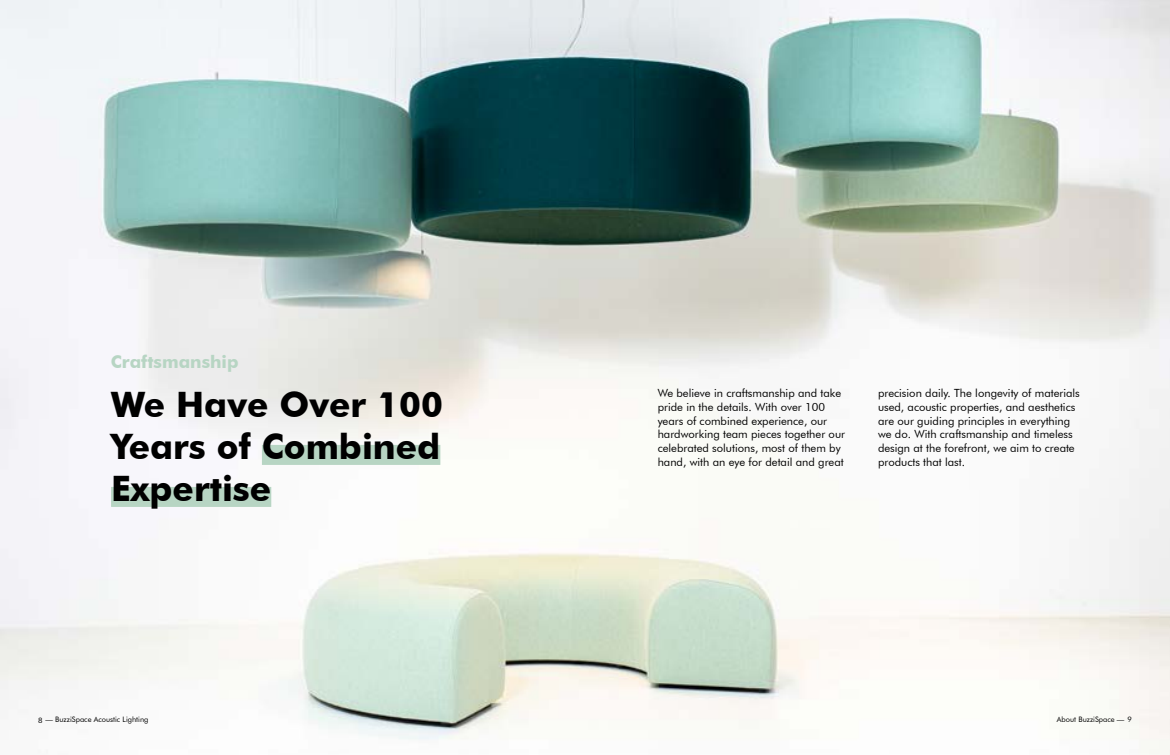
<style>
.page{position:relative;width:1170px;height:755px;background:#fff}
.page>*{position:absolute;margin:0;border:0;box-sizing:border-box;transform-origin:0 0}
.t1{font:700 35px/42px "Futura BT";color:#000;text-align:justify}
.t2{font:700 17.5px "Futura BT";color:#b7d5c3}
.t3{font:11.25px/13.8px "Futura BT";color:#000}
.t4{font:7.5px "Futura BT";color:#000}
</style>
<div class="page">
<img style="left:0;top:0;width:1169px;height:755px">
<div style="left:262px;top:445px;width:178px;height:20px;background:#b7d5c3"></div>
<div style="left:111px;top:487px;width:160px;height:20px;background:#b7d5c3"></div>
<h2 class="t2" style="left:111px;top:351px;width:129px">Craftsmanship</h2>
<h1 class="t1" style="left:111px;top:383px;width:333px">We Have Over 100<br>Years of Combined Expertise</h1>
<p class="t3" style="left:657px;top:386px;width:189px">We believe in craftsmanship and take pride in the details. With over 100 years of combined experience, our hardworking team pieces together our celebrated solutions, most of them by hand, with an eye for detail and great</p>
<p class="t3" style="left:878px;top:386px;width:203px">precision daily. The longevity of materials used, acoustic properties, and aesthetics are our guiding principles in everything we do. With craftsmanship and timeless design at the forefront, we aim to create products that last.</p>
<p class="t4" style="left:38px;top:715px;width:112px">8 — BuzziSpace Acoustic Lighting</p>
<p class="t4" style="left:1056px;top:715px;width:76px">About BuzziSpace — 9</p>
</div>
